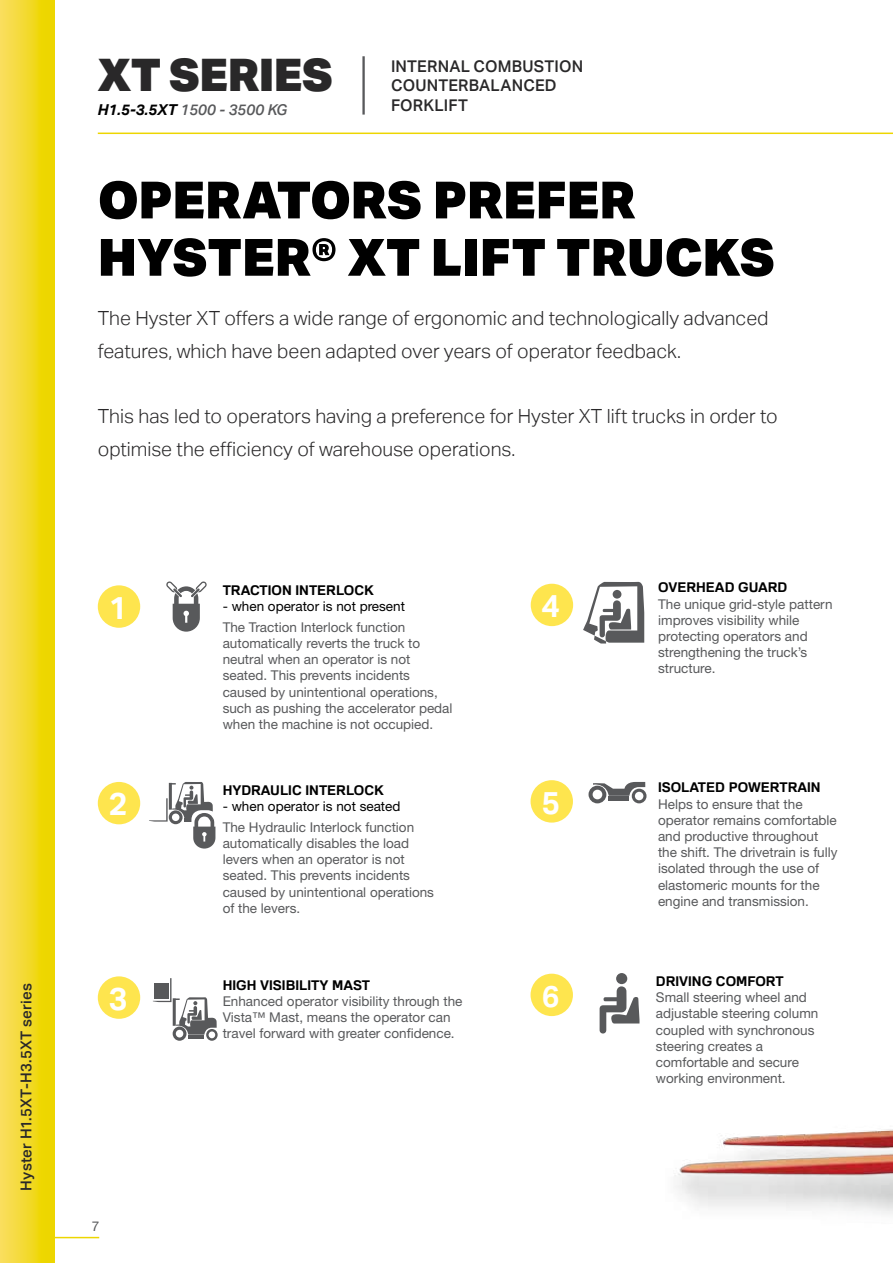
<style>
.page{position:relative;width:893px;height:1263px;background:#fff}
.page>*{position:absolute;margin:0;border:0;box-sizing:border-box;transform-origin:0 0}
.t1{font:900 51.45px/57.3px "Aktiv Grotesk";color:#000}
.t2{font:900 45.15px "Aktiv Grotesk";letter-spacing:-.015em;color:#292829}
.t3{font:700 31.65px "Aktiv Grotesk";color:#fff}
.t4{font:700 30px "Aktiv Grotesk";color:#fff}
.t5{font:300 19.5px/32.5px "Aktiv Grotesk";color:#292829}
.t6{font:500 16.2px/19.4px "Aktiv Grotesk";letter-spacing:.01em;color:#292829}
.t7{font:500 15px "Aktiv Grotesk";letter-spacing:.01em;color:#292829}
.t8{font:italic 500 15px "Aktiv Grotesk";color:#58595b}
.t9{font:13.5px/16.2px "Helvetica Neue LT Std";color:#58595b}
.t10{font:700 13.5px "Familiar Pro";color:#000}
.t11{font:13.5px "Helvetica Neue LT Std";color:#000}
.s1{font-weight:700;color:#000}
</style>
<div class="page">
<div style="left:0;top:0;width:54px;height:1263px;background:linear-gradient(to right,#fade62,#ecd500)"></div>
<img style="left:674px;top:1129px;width:219px;height:85px">
<hr style="left:362px;top:56px;width:3px;height:59px;background:#58595b">
<hr style="left:98px;top:133px;width:795px;height:1px;background:#edd600">
<div style="left:98px;top:585px;width:42px;height:43px;background:#fee54e;border-radius:50%"></div>
<div style="left:98px;top:782px;width:42px;height:42px;background:#fee54e;border-radius:50%"></div>
<div style="left:98px;top:976px;width:42px;height:43px;background:#fee54e;border-radius:50%"></div>
<div style="left:531px;top:584px;width:42px;height:42px;background:#fee54e;border-radius:50%"></div>
<div style="left:531px;top:780px;width:42px;height:42px;background:#fee54e;border-radius:50%"></div>
<div style="left:531px;top:974px;width:42px;height:42px;background:#fee54e;border-radius:50%"></div>
<svg style="left:166px;top:581px;width:41px;height:51px"></svg>
<svg style="left:191px;top:810px;width:26px;height:41px"></svg>
<svg style="left:149px;top:782px;width:66px;height:66px"></svg>
<svg style="left:583px;top:582px;width:61px;height:61px"></svg>
<svg style="left:588px;top:782px;width:58px;height:21px"></svg>
<div style="left:609px;top:796px;width:20px;height:5px;background:#58595b"></div>
<svg style="left:600px;top:986px;width:40px;height:48px"></svg>
<div style="left:616px;top:973px;width:11px;height:11px;background:#58595b;border-radius:50%"></div>
<svg style="left:153px;top:978px;width:65px;height:63px"></svg>
<div style="left:154px;top:983px;width:15px;height:15px;background:#58595b"></div>
<hr style="left:54px;top:1237px;width:45px;height:1px;background:#edd600">
<p class="t7" style="left:17px;top:1191px;width:209px;rotate:-90deg">Hyster H1.5XT-H3.5XT series</p>
<h2 class="t2" style="left:97px;top:46px;width:237px">XT SERIES</h2>
<p class="t8" style="left:97px;top:100px;width:191px"><span class="s1">H1.5-3.5XT</span> 1500 - 3500 KG</p>
<p class="t6" style="left:391px;top:57px;width:194px">INTERNAL COMBUSTION<br>COUNTERBALANCED<br>FORKLIFT</p>
<h1 class="t1" style="left:98px;top:170px;width:679px">OPERATORS PREFER<br>HYSTER® XT LIFT TRUCKS</h1>
<h3 class="t5" style="left:98px;top:302px;width:672px">The Hyster XT offers a wide range of ergonomic and technologically advanced features, which have been adapted over years of operator feedback.</h3>
<h3 class="t5" style="left:98px;top:400px;width:681px">This has led to operators having a preference for Hyster XT lift trucks in order to optimise the efficiency of warehouse operations.</h3>
<h3 class="t3" style="left:109px;top:588px;width:20px">1</h3>
<h3 class="t3" style="left:109px;top:785px;width:20px">2</h3>
<h3 class="t3" style="left:109px;top:979px;width:20px">3</h3>
<p class="t9" style="left:92px;top:1217px;width:9px">7</p>
<p class="t10" style="left:223px;top:582px;width:153px">TRACTION INTERLOCK</p>
<p class="t11" style="left:223px;top:598px;width:184px">- when operator is not present</p>
<p class="t9" style="left:223px;top:619px;width:231px">The Traction Interlock function automatically reverts the truck to neutral when an operator is not seated. This prevents incidents caused by unintentional operations, such as pushing the accelerator pedal when the machine is not occupied.</p>
<p class="t10" style="left:223px;top:782px;width:163px">HYDRAULIC INTERLOCK</p>
<p class="t11" style="left:223px;top:798px;width:179px">- when operator is not seated</p>
<p class="t9" style="left:223px;top:819px;width:213px">The Hydraulic Interlock function automatically disables the load levers when an operator is not seated. This prevents incidents caused by unintentional operations of the levers.</p>
<p class="t10" style="left:223px;top:976px;width:149px">HIGH VISIBILITY MAST</p>
<p class="t9" style="left:223px;top:993px;width:241px">Enhanced operator visibility through the<br>Vista™ Mast, means the operator can travel forward with greater confidence.</p>
<h3 class="t3" style="left:542px;top:586px;width:20px">4</h3>
<h3 class="t3" style="left:541px;top:783px;width:20px">5</h3>
<h3 class="t4" style="left:542px;top:977px;width:19px">6</h3>
<p class="t10" style="left:658px;top:579px;width:131px">OVERHEAD GUARD</p>
<p class="t9" style="left:658px;top:596px;width:176px">The unique grid-style pattern improves visibility while protecting operators and strengthening the truck’s structure.</p>
<p class="t10" style="left:658px;top:779px;width:164px">ISOLATED POWERTRAIN</p>
<p class="t9" style="left:658px;top:795px;width:181px">Helps to ensure that the operator remains comfortable and productive throughout the shift. The drivetrain is fully isolated through the use of elastomeric mounts for the engine and transmission.</p>
<p class="t10" style="left:656px;top:973px;width:129px">DRIVING COMFORT</p>
<p class="t9" style="left:656px;top:989px;width:164px">Small steering wheel and adjustable steering column coupled with synchronous steering creates a comfortable and secure working environment.</p>
</div>
